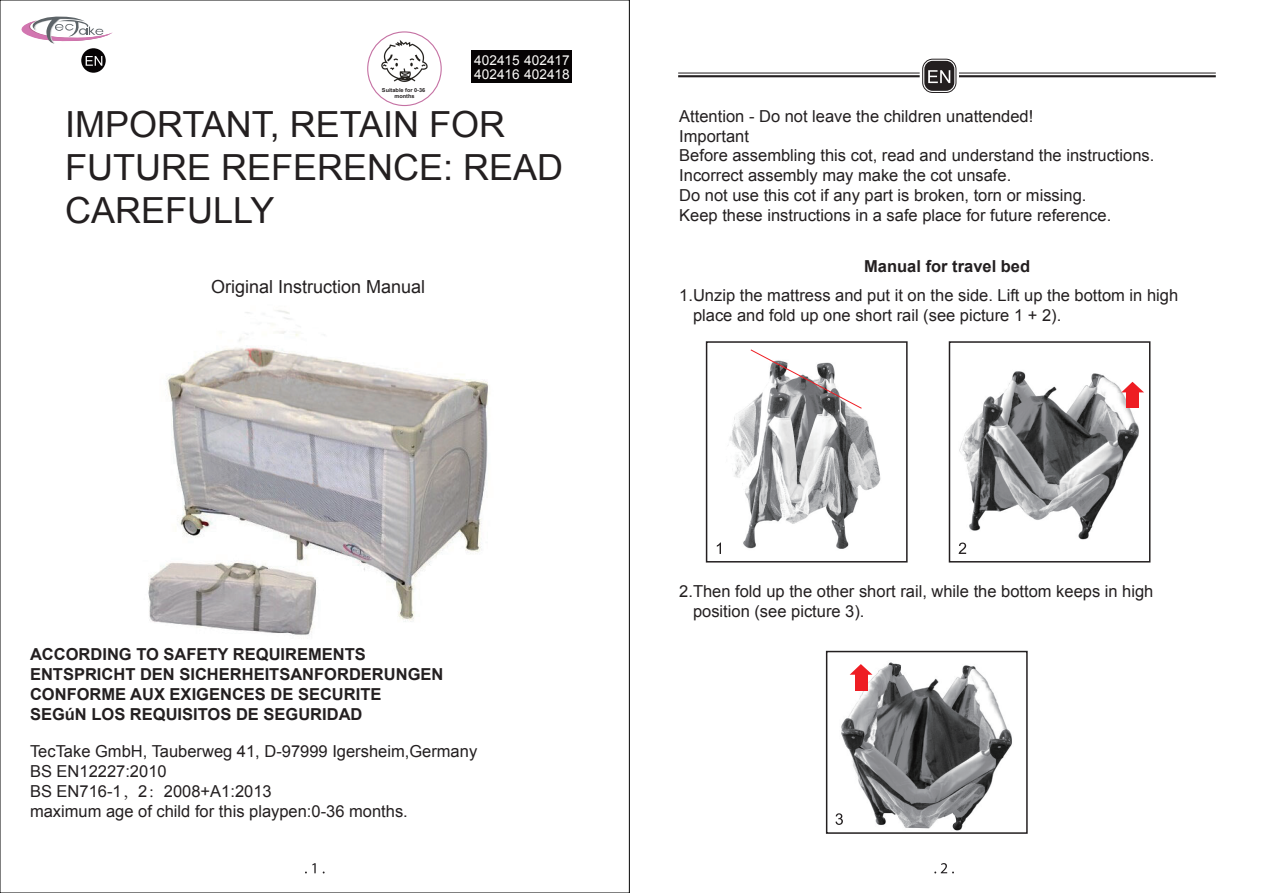
<style>
.page{position:relative;width:1263px;height:893px;background:#fff}
.page>*{position:absolute;margin:0;border:0;box-sizing:border-box;transform-origin:0 0}
.t1{font:36px/43.2px "Arial";color:#231f20}
.t2{font:18px "Arial";color:#231f20}
.t3{font:16.5px/19.8px "Arial";color:#231f20}
.t4{font:700 16.5px/19.8px "Arial";color:#231f20}
.t5{font:13.65px/14.7px "Arial";color:#fbfaf8}
.t6{font:700 5.4px/6.4px "Arial";color:#231f20;text-align:center}
.s1{font-family:"Adobe Song Std";font-weight:300}
</style>
<div class="page">
<svg style="left:305px;top:863px;width:11px;height:10px"></svg>
<svg style="left:934px;top:863px;width:20px;height:10px"></svg>
<hr style="left:678px;top:73px;width:538px;height:1px;background:#231f20">
<hr style="left:678px;top:75px;width:538px;height:2px;background:#231f20">
<div style="left:920px;top:56px;width:39px;height:39px;border:6px solid #fff;border-radius:10px"></div>
<svg style="left:923px;top:59px;width:33px;height:33px"></svg>
<div style="left:922px;top:59px;width:34px;height:34px;border:1px solid #231f20;border-radius:10px"></div>
<div style="left:924px;top:61px;width:30px;height:30px;background:#231f20;border-radius:8px"></div>
<svg style="left:928px;top:70px;width:22px;height:13px"></svg>
<div style="left:706px;top:341px;width:202px;height:222px;border:2px solid #231f20"></div>
<div style="left:826px;top:651px;width:202px;height:183px;border:2px solid #231f20"></div>
<div style="left:949px;top:341px;width:201px;height:222px;border:2px solid #231f20"></div>
<div style="left:81px;top:48px;width:25px;height:25px;background:#060304;border-radius:50%"></div>
<svg style="left:86px;top:56px;width:16px;height:10px"></svg>
<img style="left:959px;top:371px;width:182px;height:169px">
<div style="left:1126px;top:391px;width:12px;height:17px;background:#ee1d23"></div>
<svg style="left:1121px;top:382px;width:23px;height:10px"></svg>
<img style="left:841px;top:662px;width:171px;height:168px">
<div style="left:855px;top:673px;width:12px;height:18px;background:#ee1d23"></div>
<svg style="left:850px;top:664px;width:22px;height:11px"></svg>
<img style="left:729px;top:404px;width:152px;height:145px">
<svg style="left:835px;top:813px;width:8px;height:12px"></svg>
<svg style="left:959px;top:543px;width:7px;height:11px"></svg>
<svg style="left:717px;top:543px;width:4px;height:11px"></svg>
<svg style="left:750px;top:349px;width:112px;height:60px"></svg>
<svg style="left:21px;top:16px;width:92px;height:28px"></svg>
<img style="left:148px;top:310px;width:341px;height:325px">
<div style="left:471px;top:51px;width:101px;height:32px;background:#060304"></div>
<img style="left:381px;top:39px;width:47px;height:43px">
<div style="left:367px;top:31px;width:75px;height:75px;border:1px solid #c571a3;border-radius:50%"></div>
<p class="t6" style="left:382px;top:87px;width:45px">Suitable for 0-36 months</p>
<p class="t5" style="left:474px;top:53px;width:97px">402415 402417<br>402416 402418</p>
<h1 class="t1" style="left:65px;top:103px;width:500px">IMPORTANT, RETAIN FOR<br>FUTURE REFERENCE: READ<br>CAREFULLY</h1>
<p class="t2" style="left:211px;top:275px;width:216px">Original Instruction Manual</p>
<p class="t4" style="left:30px;top:645px;width:415px">ACCORDING TO SAFETY REQUIREMENTS ENTSPRICHT DEN SICHERHEITSANFORDERUNGEN CONFORME AUX EXIGENCES DE SECURITE<br>SEGúN LOS REQUISITOS DE SEGURIDAD</p>
<p class="t3" style="left:30px;top:742px;width:449px">TecTake GmbH, Tauberweg 41, D-97999 Igersheim,Germany BS EN12227:2010<br>BS EN716-1<span class="s1">，</span>2<span class="s1">：</span>2008+A1:2013<br>maximum age of child for this playpen:0-36 months.</p>
<p class="t3" style="left:679px;top:106px;width:477px">Attention - Do not leave the children unattended!<br>Important<br>Before assembling this cot, read and understand the instructions.<br>Incorrect assembly may make the cot unsafe.<br>Do not use this cot if any part is broken, torn or missing.<br>Keep these instructions in a safe place for future reference.</p>
<p class="t4" style="left:864px;top:256px;width:167px">Manual for travel bed</p>
<p class="t3" style="left:693px;top:286px;width:487px;text-indent:-14px">1.Unzip the mattress and put it on the side. Lift up the bottom in high place and fold up one short rail (see picture 1 + 2).</p>
<p class="t3" style="left:693px;top:581px;width:462px;text-indent:-14px">2.Then fold up the other short rail, while the bottom keeps in high position (see picture 3).</p>
</div>
